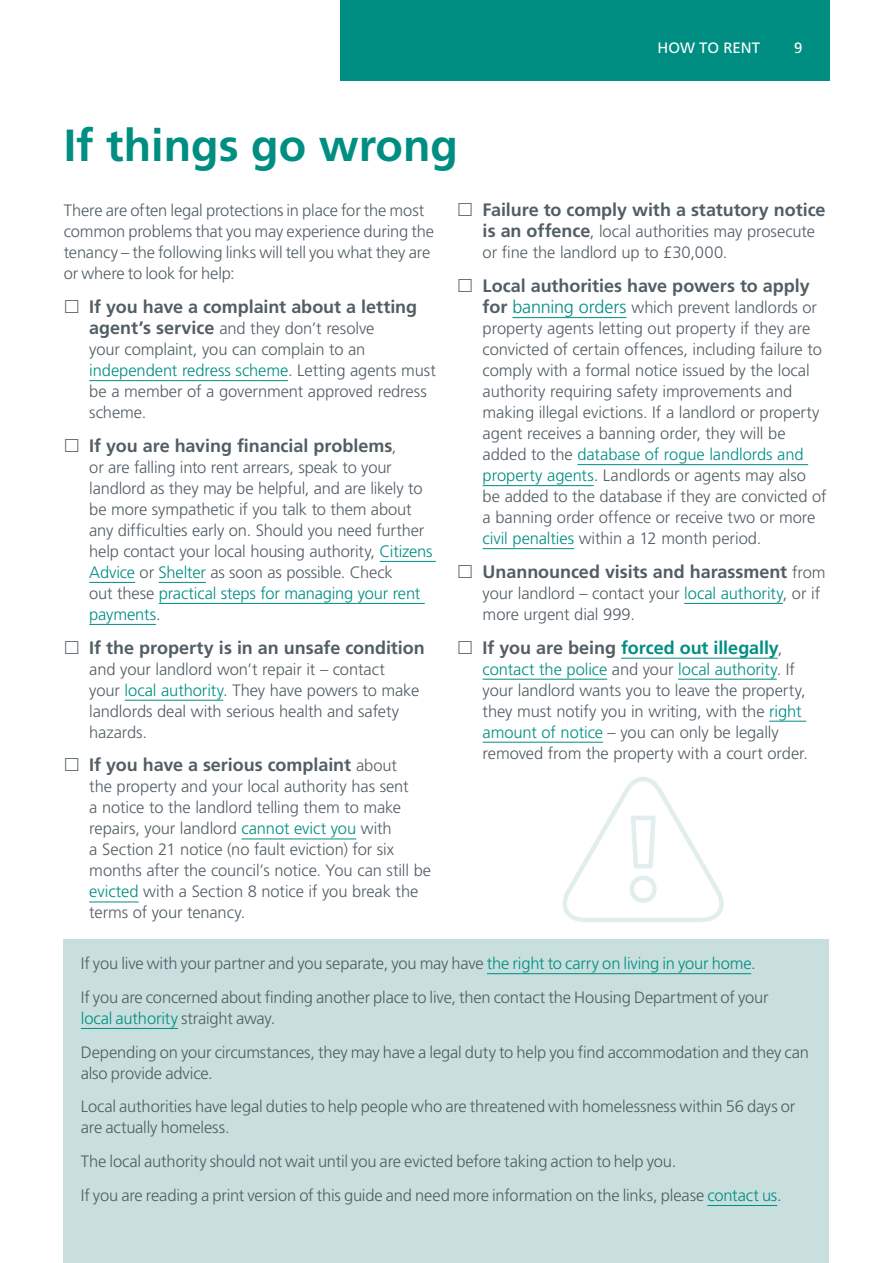
<style>
.page{position:relative;width:893px;height:1263px;background:#fff}
.page>*{position:absolute;margin:0;border:0;box-sizing:border-box;transform-origin:0 0}
.t1{font:700 45px "Frutiger LT Std";color:#008e83}
.t2{font:700 18px "Frutiger LT Std";letter-spacing:-.005em;color:#525e65}
.t3{font:700 18px "Frutiger LT Std";letter-spacing:-.005em;color:#008e83}
.t4{font:300 16.5px/21px "Frutiger LT Std";letter-spacing:-.01em;color:#525e65}
.t5{font:15px "Frutiger LT Std";color:#fff}
.s1{font-weight:700;font-size:18px}
.s2{color:#008e83}
.s3{font-weight:300;font-size:16.5px}
.s4{font-size:18px;color:#008e83}
.s5{color:#525e65}
.s6{font-weight:300;font-size:16.5px;color:#525e65}
</style>
<div class="page">
<div style="left:340px;top:0;width:489px;height:81px;background:#008e83"></div>
<hr style="left:89px;top:380px;width:199px;height:1px;background:#008e83">
<hr style="left:380px;top:561px;width:56px;height:1px;background:#008e83">
<hr style="left:89px;top:582px;width:46px;height:1px;background:#008e83">
<hr style="left:159px;top:582px;width:47px;height:1px;background:#008e83">
<hr style="left:159px;top:603px;width:266px;height:1px;background:#008e83">
<hr style="left:89px;top:624px;width:67px;height:1px;background:#008e83">
<hr style="left:125px;top:700px;width:98px;height:1px;background:#008e83">
<hr style="left:241px;top:838px;width:115px;height:1px;background:#008e83">
<hr style="left:89px;top:901px;width:50px;height:1px;background:#008e83">
<hr style="left:512px;top:317px;width:114px;height:1px;background:#008e83">
<hr style="left:577px;top:464px;width:231px;height:1px;background:#008e83">
<hr style="left:483px;top:485px;width:111px;height:1px;background:#008e83">
<hr style="left:483px;top:548px;width:91px;height:1px;background:#008e83">
<hr style="left:684px;top:603px;width:99px;height:1px;background:#008e83">
<hr style="left:621px;top:658px;width:157px;height:1px;background:#008e83">
<hr style="left:483px;top:679px;width:124px;height:1px;background:#008e83">
<hr style="left:678px;top:679px;width:99px;height:1px;background:#008e83">
<hr style="left:769px;top:721px;width:37px;height:1px;background:#008e83">
<hr style="left:483px;top:742px;width:120px;height:1px;background:#008e83">
<div style="left:64px;top:940px;width:765px;height:323px;background:#c8dfde"></div>
<hr style="left:487px;top:973px;width:264px;height:1px;background:#008e83">
<hr style="left:81px;top:1028px;width:97px;height:1px;background:#008e83">
<hr style="left:707px;top:1205px;width:70px;height:1px;background:#008e83">
<svg style="left:562px;top:777px;width:162px;height:145px"></svg>
<p class="t5" style="left:658px;top:42px;width:104px">HOW TO RENT</p>
<p class="t5" style="left:794px;top:42px;width:10px">9</p>
<h1 class="t1" style="left:64px;top:127px;width:396px">If things go wrong</h1>
<p class="t4" style="left:64px;top:201px;width:372px">There are often legal protections in place for the most common problems that you may experience during the tenancy – the following links will tell you what they are or where to look for help:</p>
<p class="t2" style="left:89px;top:299px;width:329px">If you have a complaint about a letting</p>
<p class="t4" style="left:89px;top:319px;width:348px"><span class="s1">agent’s service</span> and they don’t resolve<br>your complaint, you can complain to an <span class="s2">independent redress scheme</span>. Letting agents must be a member of a government approved redress scheme.</p>
<p class="t2" style="left:89px;top:438px;width:309px">If you are having financial problems<span class="s3">,</span></p>
<p class="t4" style="left:89px;top:458px;width:345px">or are falling into rent arrears, speak to your landlord as they may be helpful, and are likely to be more sympathetic if you talk to them about any difficulties early on. Should you need further help contact your local housing authority, <span class="s2">Citizens Advice</span> or <span class="s2">Shelter</span> as soon as possible. Check<br>out these <span class="s2">practical steps for managing your rent payments</span>.</p>
<p class="t2" style="left:89px;top:640px;width:337px">If the property is in an unsafe condition</p>
<p class="t4" style="left:89px;top:660px;width:331px">and your landlord won’t repair it – contact your <span class="s2">local authority</span>. They have powers to make landlords deal with serious health and safety hazards.</p>
<p class="t2" style="left:89px;top:758px;width:309px">If you have a serious complaint <span class="s3">about</span></p>
<p class="t4" style="left:89px;top:777px;width:343px">the property and your local authority has sent<br>a notice to the landlord telling them to make repairs, your landlord <span class="s2">cannot evict you</span> with<br>a Section 21 notice (no fault eviction) for six months after the council’s notice. You can still be <span class="s2">evicted</span> with a Section 8 notice if you break the terms of your tenancy.</p>
<p class="t2" style="left:483px;top:203px;width:344px">Failure to comply with a statutory notice</p>
<p class="t4" style="left:483px;top:222px;width:334px"><span class="s1">is an offence</span>, local authorities may prosecute or fine the landlord up to £30,000.</p>
<p class="t2" style="left:483px;top:278px;width:329px">Local authorities have powers to apply</p>
<p class="t4" style="left:483px;top:298px;width:346px"><span class="s1">for</span> <span class="s4">banning orders</span> which prevent landlords or property agents letting out property if they are convicted of certain offences, including failure to comply with a formal notice issued by the local authority requiring safety improvements and making illegal evictions. If a landlord or property agent receives a banning order, they will be added to the <span class="s2">database of rogue landlords and property agents</span>. Landlords or agents may also be added to the database if they are convicted of a banning order offence or receive two or more <span class="s2">civil penalties</span> within a 12 month period.</p>
<p class="t2" style="left:483px;top:564px;width:345px">Unannounced visits and harassment <span class="s3">from</span></p>
<p class="t4" style="left:483px;top:584px;width:339px">your landlord – contact your <span class="s2">local authority</span>, or if more urgent dial 999.</p>
<p class="t3" style="left:483px;top:640px;width:301px"><span class="s5">If you are being</span> forced out illegally<span class="s6">,</span></p>
<p class="t4" style="left:483px;top:660px;width:327px"><span class="s2">contact the police</span> and your <span class="s2">local authority</span>. If your landlord wants you to leave the property, they must notify you in writing, with the <span class="s2">right amount of notice</span> – you can only be legally removed from the property with a court order.</p>
<p class="t4" style="left:81px;top:948px;width:689px;line-height:33.8px">If you live with your partner and you separate, you may have <span class="s2">the right to carry on living in your home</span>.<br>If you are concerned about finding another place to live, then contact the Housing Department of your</p>
<p class="t4" style="left:81px;top:1002px;width:730px;line-height:33.8px"><span class="s2">local authority</span> straight away.<br>Depending on your circumstances, they may have a legal duty to help you find accommodation and they can</p>
<p class="t4" style="left:81px;top:1057px;width:716px;line-height:33.8px">also provide advice.<br>Local authorities have legal duties to help people who are threatened with homelessness within 56 days or</p>
<p class="t4" style="left:81px;top:1112px;width:703px;line-height:33.8px">are actually homeless.<br>The local authority should not wait until you are evicted before taking action to help you.<br>If you are reading a print version of this guide and need more information on the links, please <span class="s2">contact us</span>.</p>
</div>
